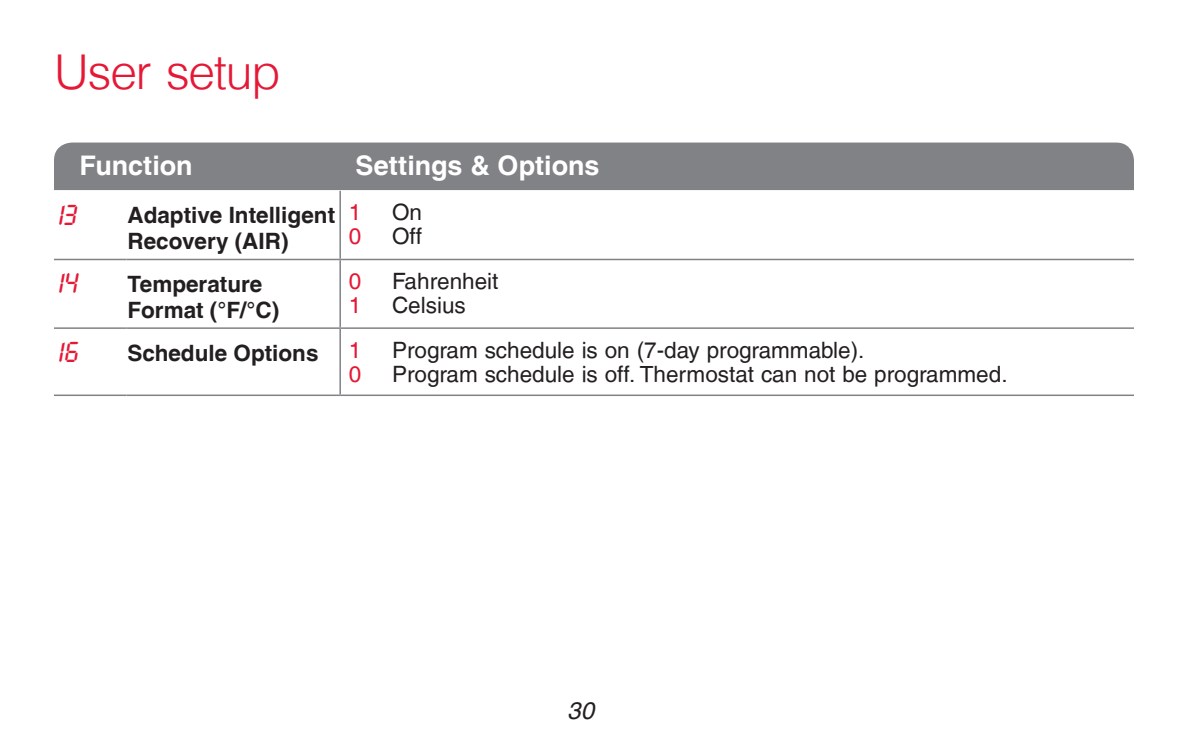
<style>
.page{position:relative;width:1188px;height:756px;background:#fff}
.page>*{position:absolute;margin:0;border:0;box-sizing:border-box;transform-origin:0 0}
.Red_Bar_Header{font:300 48px "Helvetica LT";letter-spacing:-.025em;color:#e51836}
.ISU_Number{font:30px "LCD Hwell";color:#e51836}
.t1{font:700 27px "Helvetica LT";color:#fff}
.t2{font:italic 24px "Helvetica LT";color:#231f20}
.System_Setup_Options{font:22.5px "Helvetica LT";color:#231f20}
.ISU_Title{font:700 22.5px/25.5px "Helvetica LT";color:#231f20}
.System_Setup_Options-2{font:22.5px "Helvetica LT";color:#e51836}
</style>
<div class="page">
<hr style="left:54px;top:259px;width:72px;height:1px;background:#808285">
<hr style="left:54px;top:327px;width:72px;height:2px;background:#808285">
<hr style="left:54px;top:395px;width:72px;height:1px;background:#808285">
<hr style="left:339px;top:191px;width:2px;height:68px;background:#808285">
<hr style="left:126px;top:259px;width:214px;height:1px;background:#808285">
<hr style="left:340px;top:259px;width:794px;height:1px;background:#808285">
<hr style="left:339px;top:260px;width:2px;height:67px;background:#808285">
<hr style="left:126px;top:327px;width:214px;height:2px;background:#808285">
<hr style="left:340px;top:327px;width:794px;height:2px;background:#808285">
<hr style="left:339px;top:329px;width:2px;height:66px;background:#808285">
<hr style="left:126px;top:395px;width:214px;height:1px;background:#808285">
<hr style="left:340px;top:395px;width:794px;height:1px;background:#808285">
<div style="left:54px;top:143px;width:1080px;height:47px;background:#808285"></div>
<p class="Red_Bar_Header" style="left:54px;top:42px;width:228px">User setup</p>
<p class="t1" style="left:80px;top:149px;width:115px">Function</p>
<p class="t1" style="left:356px;top:149px;width:245px">Settings &amp; Options</p>
<p class="ISU_Number" style="left:55px;top:200px;width:22px">13</p>
<p class="ISU_Title" style="left:127px;top:202px;width:209px">Adaptive Intelligent<br>Recovery (AIR)</p>
<p class="System_Setup_Options-2" style="left:349px;top:200px;width:14px">1</p>
<p class="System_Setup_Options" style="left:392px;top:200px;width:32px">On</p>
<p class="System_Setup_Options-2" style="left:349px;top:224px;width:14px">0</p>
<p class="System_Setup_Options" style="left:392px;top:224px;width:32px">Off</p>
<p class="ISU_Number" style="left:55px;top:269px;width:24px">14</p>
<p class="ISU_Title" style="left:127px;top:271px;width:153px">Temperature<br>Format (°F/°C)</p>
<p class="System_Setup_Options-2" style="left:349px;top:268px;width:14px">0</p>
<p class="System_Setup_Options" style="left:392px;top:268px;width:108px">Fahrenheit</p>
<p class="System_Setup_Options-2" style="left:349px;top:292px;width:14px">1</p>
<p class="System_Setup_Options" style="left:392px;top:292px;width:75px">Celsius</p>
<p class="ISU_Number" style="left:55px;top:337px;width:24px">16</p>
<p class="ISU_Title" style="left:127px;top:340px;width:193px">Schedule Options</p>
<p class="System_Setup_Options-2" style="left:349px;top:337px;width:14px">1</p>
<p class="System_Setup_Options" style="left:392px;top:337px;width:474px">Program schedule is on (7-day programmable).</p>
<p class="System_Setup_Options-2" style="left:349px;top:361px;width:14px">0</p>
<p class="System_Setup_Options" style="left:392px;top:361px;width:617px">Program schedule is off. Thermostat can not be programmed.</p>
<p class="t2" style="left:567px;top:697px;width:28px">30</p>
</div>
